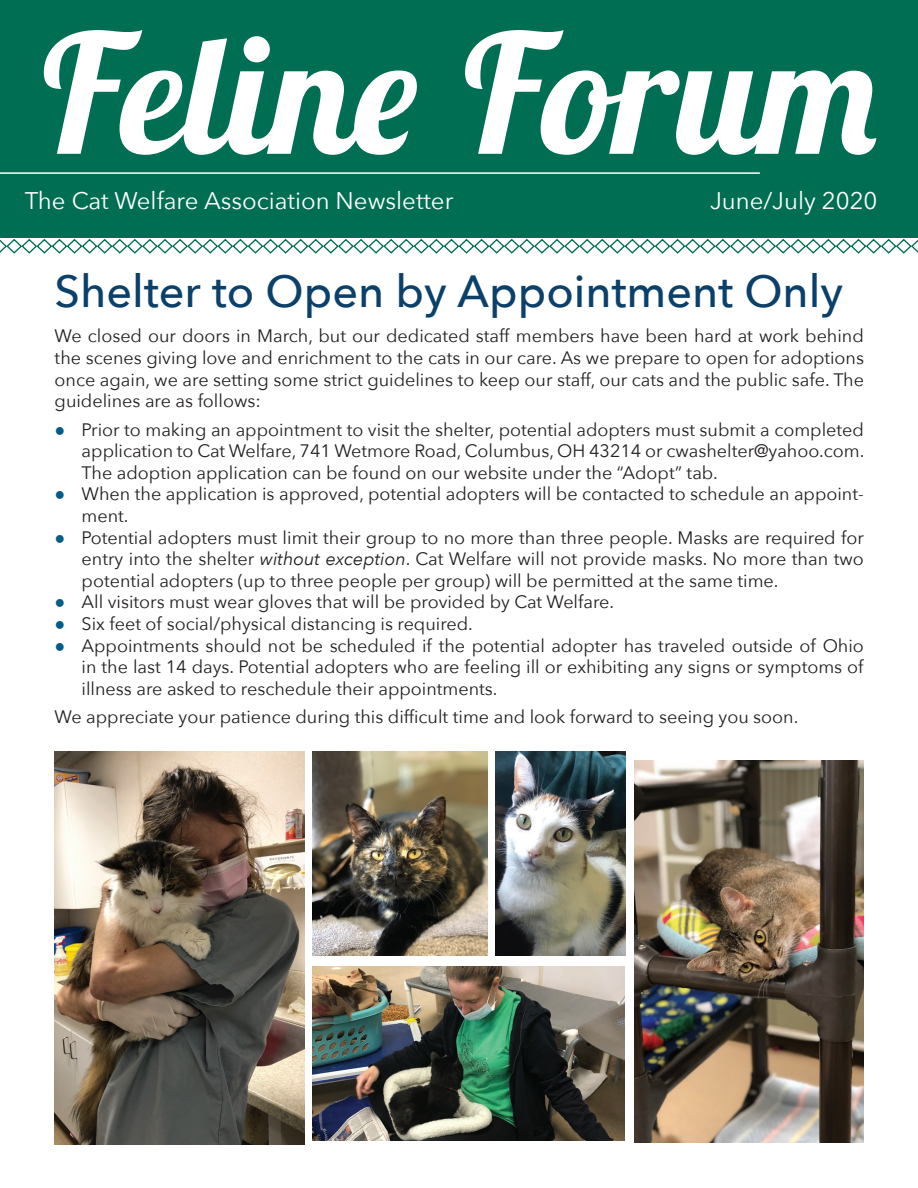
<style>
.page{position:relative;width:918px;height:1188px;background:#fff}
.page>*{position:absolute;margin:0;border:0;box-sizing:border-box;transform-origin:0 0}
.t1{font:italic 700 165px "Lobster Two";color:#fff}
.t2{font:500 45px "Avenir Next";color:#0b406a}
.t3{font:24px "Avenir Next";color:#fff}
.t4{font:18px/21.6px "Avenir Next";color:#231f20;text-align:justify}
.s1{font-family:"Georgia";color:#005d8a}
.s2{font-style:italic}
</style>
<div class="page">
<div style="left:0;top:0;width:918px;height:238px;background:#006e53"></div>
<svg style="left:0;top:238px;width:918px;height:16px"></svg>
<hr style="left:0;top:172px;width:760px;height:2px;background:#fff">
<img style="left:55px;top:752px;width:250px;height:392px">
<img style="left:312px;top:966px;width:312px;height:175px">
<img style="left:312px;top:752px;width:176px;height:203px">
<img style="left:635px;top:760px;width:229px;height:382px">
<img style="left:495px;top:752px;width:131px;height:203px">
<h1 class="t1" style="left:33px;top:-11px;width:852px">Feline Forum</h1>
<h3 class="t3" style="left:710px;top:180px;width:169px">June/July 2020</h3>
<h3 class="t3" style="left:25px;top:180px;width:430px">The Cat Welfare Association Newsletter</h3>
<h2 class="t2" style="left:55px;top:253px;width:790px">Shelter to Open by Appointment Only</h2>
<p class="t4" style="left:55px;top:325px;width:811px">We closed our doors in March, but our dedicated staff members have been hard at work behind the scenes giving love and enrichment to the cats in our care. As we prepare to open for adoptions once again, we are setting some strict guidelines to keep our staff, our cats and the public safe. The guidelines are as follows:</p>
<p class="t4" style="left:82px;top:418px;width:784px;text-indent:-27px"><span class="s1">●</span> Prior to making an appointment to visit the shelter, potential adopters must submit a completed application to Cat Welfare, 741 Wetmore Road, Columbus, OH 43214 or cwashelter@yahoo.com.<br>The adoption application can be found on our website under the “Adopt” tab.</p>
<p class="t4" style="left:82px;top:483px;width:784px;text-indent:-27px"><span class="s1">●</span> When the application is approved, potential adopters will be contacted to schedule an appoint&shy;ment.</p>
<p class="t4" style="left:82px;top:526px;width:784px;text-indent:-27px"><span class="s1">●</span> Potential adopters must limit their group to no more than three people. Masks are required for entry into the shelter <span class="s2">without exception</span>. Cat Welfare will not provide masks. No more than two potential adopters (up to three people per group) will be permitted at the same time.</p>
<p class="t4" style="left:55px;top:591px;width:561px"><span class="s1">●</span> All visitors must wear gloves that will be provided by Cat Welfare.</p>
<p class="t4" style="left:55px;top:612px;width:420px"><span class="s1">●</span> Six feet of social/physical distancing is required.</p>
<p class="t4" style="left:82px;top:634px;width:784px;text-indent:-27px"><span class="s1">●</span> Appointments should not be scheduled if the potential adopter has traveled outside of Ohio in the last 14 days. Potential adopters who are feeling ill or exhibiting any signs or symptoms of illness are asked to reschedule their appointments.</p>
<p class="t4" style="left:55px;top:705px;width:745px">We appreciate your patience during this difficult time and look forward to seeing you soon.</p>
</div>
